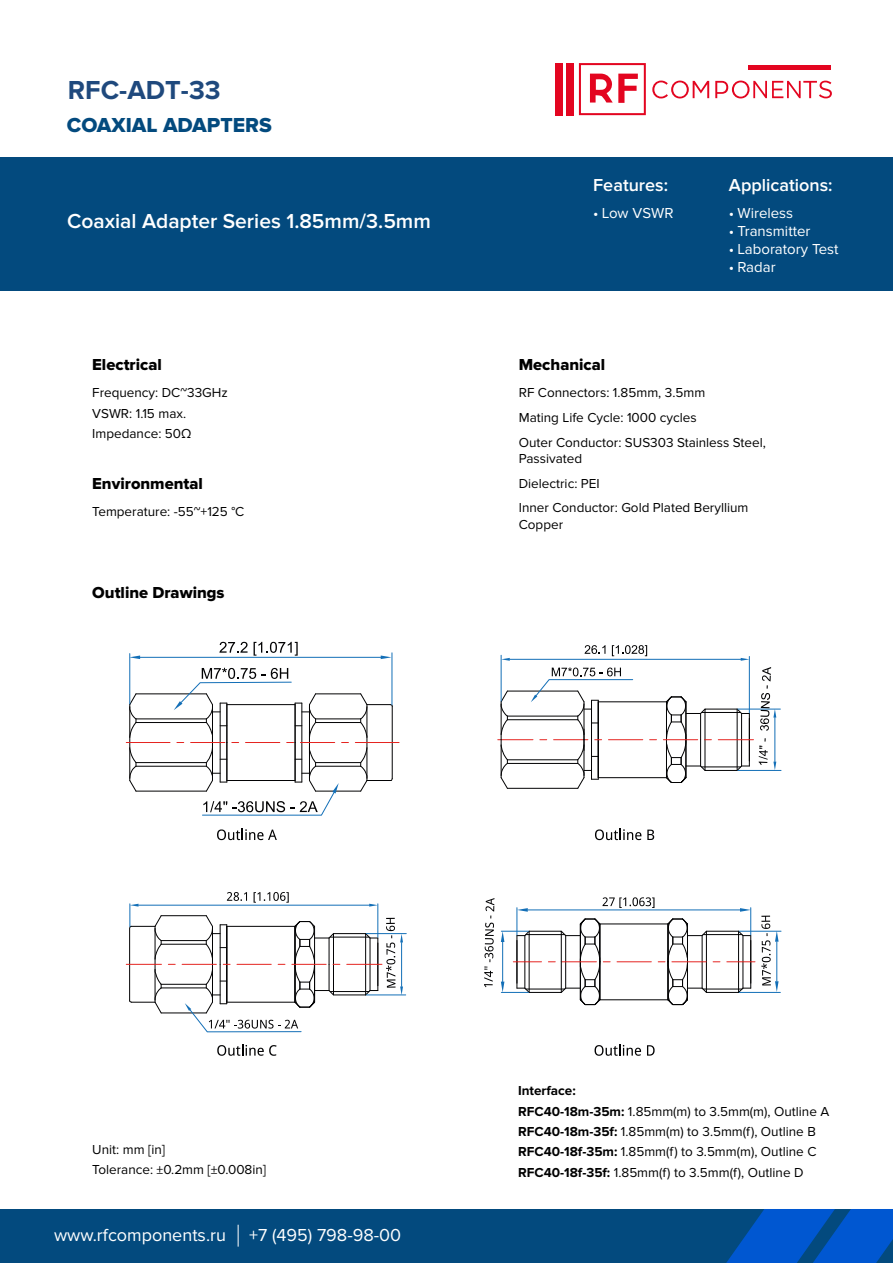
<style>
.page{position:relative;width:893px;height:1263px;background:#fff}
.page>*{position:absolute;margin:0;border:0;box-sizing:border-box;transform-origin:0 0}
.t1{font:700 27px "Proxima Nova";color:#1f497d}
.t2{font:600 21px "Proxima Nova";color:#fff}
.t3{font:21px "Proxima Nova Extrabld";color:#034a7e}
.t4{font:18px "Proxima Nova";color:#fff}
.t5{font:600 18px "Proxima Nova";color:#fff}
.t6{font:16.5px "Proxima Nova Extrabld";color:#000}
.t7{font:15px "Proxima Nova";color:#fff}
.t8{font:13.5px/20.4px "Proxima Nova";color:#000}
.s1{font-weight:700}
</style>
<div class="page">
<div style="left:0;top:1209px;width:893px;height:54px;background:#034a7e"></div>
<div style="left:0;top:157px;width:893px;height:134px;background:#034a7e"></div>
<svg style="left:726px;top:1209px;width:167px;height:54px"></svg>
<svg style="left:238px;top:1225px;width:1px;height:21px"></svg>
<hr style="left:130px;top:705px;width:1px;height:37px;background:#020203">
<svg style="left:129px;top:693px;width:8px;height:45px"></svg>
<hr style="left:130px;top:742px;width:1px;height:38px;background:#020203">
<svg style="left:129px;top:747px;width:8px;height:44px"></svg>
<hr style="left:136px;top:694px;width:70px;height:1px;background:#020203">
<hr style="left:136px;top:722px;width:70px;height:1px;background:#020203">
<hr style="left:136px;top:719px;width:70px;height:1px;background:#020203">
<hr style="left:136px;top:766px;width:70px;height:1px;background:#020203">
<hr style="left:136px;top:762px;width:70px;height:1px;background:#020203">
<hr style="left:136px;top:791px;width:70px;height:1px;background:#020203">
<hr style="left:316px;top:694px;width:45px;height:1px;background:#020203">
<hr style="left:367px;top:705px;width:1px;height:37px;background:#020203">
<hr style="left:392px;top:706px;width:1px;height:72px;background:#020203">
<svg style="left:360px;top:693px;width:33px;height:45px"></svg>
<hr style="left:316px;top:719px;width:45px;height:1px;background:#020203">
<hr style="left:316px;top:722px;width:45px;height:1px;background:#020203">
<hr style="left:316px;top:791px;width:45px;height:1px;background:#020203">
<hr style="left:367px;top:742px;width:1px;height:38px;background:#020203">
<svg style="left:360px;top:747px;width:33px;height:44px"></svg>
<hr style="left:316px;top:766px;width:45px;height:1px;background:#020203">
<hr style="left:316px;top:762px;width:45px;height:1px;background:#020203">
<hr style="left:355px;top:742px;width:44px;height:1px;background:#e52521">
<hr style="left:126px;top:742px;width:44px;height:1px;background:#e52521">
<hr style="left:130px;top:654px;width:1px;height:50px;background:#136fb7">
<hr style="left:392px;top:653px;width:1px;height:52px;background:#136fb7">
<hr style="left:140px;top:657px;width:241px;height:1px;background:#136fb7">
<svg style="left:129px;top:655px;width:11px;height:4px"></svg>
<svg style="left:381px;top:655px;width:11px;height:4px"></svg>
<svg style="left:219px;top:642px;width:29px;height:11px"></svg>
<svg style="left:254px;top:642px;width:44px;height:14px"></svg>
<svg style="left:174px;top:668px;width:174px;height:147px"></svg>
<hr style="left:598px;top:701px;width:68px;height:1px;background:#020203">
<hr style="left:598px;top:777px;width:68px;height:1px;background:#020203">
<hr style="left:718px;top:739px;width:35px;height:1px;background:#e52521">
<svg style="left:666px;top:696px;width:84px;height:87px"></svg>
<hr style="left:663px;top:739px;width:35px;height:1px;background:#e52521">
<hr style="left:608px;top:739px;width:35px;height:1px;background:#e52521">
<hr style="left:498px;top:739px;width:35px;height:1px;background:#e52521">
<hr style="left:501px;top:702px;width:1px;height:38px;background:#020203">
<svg style="left:501px;top:691px;width:7px;height:44px"></svg>
<hr style="left:501px;top:740px;width:1px;height:38px;background:#020203">
<svg style="left:501px;top:744px;width:7px;height:45px"></svg>
<hr style="left:507px;top:691px;width:71px;height:1px;background:#020203">
<hr style="left:507px;top:719px;width:71px;height:1px;background:#020203">
<hr style="left:507px;top:716px;width:71px;height:1px;background:#020203">
<hr style="left:507px;top:763px;width:71px;height:1px;background:#020203">
<hr style="left:507px;top:759px;width:71px;height:1px;background:#020203">
<hr style="left:507px;top:788px;width:71px;height:1px;background:#020203">
<hr style="left:501px;top:655px;width:1px;height:46px;background:#136fb7">
<hr style="left:749px;top:656px;width:1px;height:57px;background:#136fb7">
<hr style="left:510px;top:659px;width:231px;height:1px;background:#136fb7">
<svg style="left:501px;top:658px;width:9px;height:3px"></svg>
<svg style="left:741px;top:658px;width:8px;height:3px"></svg>
<hr style="left:738px;top:709px;width:42px;height:1px;background:#136fb7">
<hr style="left:738px;top:770px;width:43px;height:1px;background:#136fb7">
<hr style="left:775px;top:717px;width:1px;height:45px;background:#136fb7">
<svg style="left:585px;top:645px;width:20px;height:9px"></svg>
<svg style="left:612px;top:645px;width:35px;height:11px"></svg>
<svg style="left:531px;top:667px;width:102px;height:122px"></svg>
<svg style="left:759px;top:738px;width:17px;height:32px"></svg>
<svg style="left:760px;top:667px;width:16px;height:64px"></svg>
<hr style="left:161px;top:915px;width:45px;height:1px;background:#020203">
<hr style="left:161px;top:940px;width:45px;height:1px;background:#020203">
<hr style="left:161px;top:944px;width:45px;height:1px;background:#020203">
<hr style="left:161px;top:1013px;width:45px;height:1px;background:#020203">
<hr style="left:161px;top:988px;width:45px;height:1px;background:#020203">
<hr style="left:161px;top:984px;width:45px;height:1px;background:#020203">
<hr style="left:347px;top:964px;width:35px;height:1px;background:#e52521">
<hr style="left:182px;top:964px;width:34px;height:1px;background:#e52521">
<hr style="left:126px;top:964px;width:35px;height:1px;background:#e52521">
<hr style="left:378px;top:904px;width:1px;height:33px;background:#136fb7">
<hr style="left:139px;top:905px;width:230px;height:1px;background:#136fb7">
<svg style="left:129px;top:904px;width:33px;height:109px"></svg>
<svg style="left:369px;top:904px;width:9px;height:3px"></svg>
<hr style="left:366px;top:933px;width:40px;height:1px;background:#136fb7">
<hr style="left:366px;top:995px;width:40px;height:1px;background:#136fb7">
<svg style="left:227px;top:892px;width:20px;height:9px"></svg>
<svg style="left:254px;top:892px;width:35px;height:11px"></svg>
<svg style="left:386px;top:918px;width:17px;height:77px"></svg>
<svg style="left:185px;top:915px;width:194px;height:117px"></svg>
<svg style="left:501px;top:897px;width:254px;height:109px"></svg>
<hr style="left:739px;top:931px;width:42px;height:1px;background:#136fb7">
<hr style="left:739px;top:992px;width:41px;height:1px;background:#136fb7">
<svg style="left:761px;top:916px;width:18px;height:76px"></svg>
<svg style="left:484px;top:898px;width:10px;height:89px"></svg>
<svg style="left:217px;top:829px;width:60px;height:11px"></svg>
<svg style="left:595px;top:829px;width:46px;height:11px"></svg>
<svg style="left:647px;top:830px;width:7px;height:10px"></svg>
<svg style="left:217px;top:1044px;width:60px;height:12px"></svg>
<svg style="left:595px;top:1044px;width:46px;height:12px"></svg>
<svg style="left:647px;top:1045px;width:8px;height:10px"></svg>
<div style="left:748px;top:65px;width:83px;height:5px;background:#e30520"></div>
<div style="left:555px;top:63px;width:8px;height:52px;background:#e30520"></div>
<div style="left:566px;top:63px;width:8px;height:52px;background:#e30520"></div>
<svg style="left:652px;top:81px;width:57px;height:17px"></svg>
<svg style="left:715px;top:81px;width:117px;height:17px"></svg>
<svg style="left:579px;top:63px;width:67px;height:52px"></svg>
<h1 class="t1" style="left:68px;top:74px;width:154px">RFC-ADT-33</h1>
<h2 class="t3" style="left:67px;top:113px;width:206px">COAXIAL ADAPTERS</h2>
<h2 class="t2" style="left:67px;top:209px;width:365px">Coaxial Adapter Series 1.85mm/3.5mm</h2>
<h3 class="t5" style="left:593px;top:174px;width:76px">Features:</h3>
<h3 class="t5" style="left:729px;top:174px;width:105px">Applications:</h3>
<p class="t7" style="left:593px;top:204px;width:82px">• Low VSWR</p>
<p class="t7" style="left:729px;top:204px;width:66px">• Wireless</p>
<p class="t7" style="left:729px;top:222px;width:83px">• Transmitter</p>
<p class="t7" style="left:729px;top:240px;width:111px">• Laboratory Test</p>
<p class="t7" style="left:729px;top:258px;width:48px">• Radar</p>
<p class="t6" style="left:92px;top:355px;width:71px">Electrical</p>
<p class="t6" style="left:519px;top:355px;width:88px">Mechanical</p>
<p class="t8" style="left:92px;top:383px;width:137px">Frequency: DC~33GHz<br>VSWR: 1.15 max.<br>Impedance: 50Ω</p>
<p class="t8" style="left:519px;top:381px;width:249px;line-height:24.8px">RF Connectors: 1.85mm, 3.5mm<br>Mating Life Cycle: 1000 cycles<br>Outer Conductor: SUS303 Stainless Steel,</p>
<p class="t8" style="left:519px;top:446px;width:231px;line-height:24.8px">Passivated<br>Dielectric: PEI<br>Inner Conductor: Gold Plated Beryllium</p>
<p class="t8" style="left:519px;top:514px;width:46px">Copper</p>
<p class="t6" style="left:92px;top:474px;width:112px">Environmental</p>
<p class="t8" style="left:92px;top:502px;width:154px">Temperature: -55~+125 °С</p>
<p class="t6" style="left:92px;top:583px;width:134px">Outline Drawings</p>
<p class="t8" style="left:92px;top:1139px;width:175px">Unit: mm [in]<br>Tolerance: ±0.2mm [±0.008in]</p>
<h3 class="t4" style="left:54px;top:1224px;width:173px">www.rfcomponents.ru</h3>
<h3 class="t4" style="left:249px;top:1224px;width:154px">+7 (495) 798-98-00</h3>
<p class="t8" style="left:518px;top:1080px;width:313px"><span class="s1">Interface:<br>RFC40-18m-35m:</span> 1.85mm(m) to 3.5mm(m), Outline A <span class="s1">RFC40-18m-35f:</span> 1.85mm(m) to 3.5mm(f), Outline B <span class="s1">RFC40-18f-35m:</span> 1.85mm(f) to 3.5mm(m), Outline C <span class="s1">RFC40-18f-35f:</span> 1.85mm(f) to 3.5mm(f), Outline D</p>
</div>
